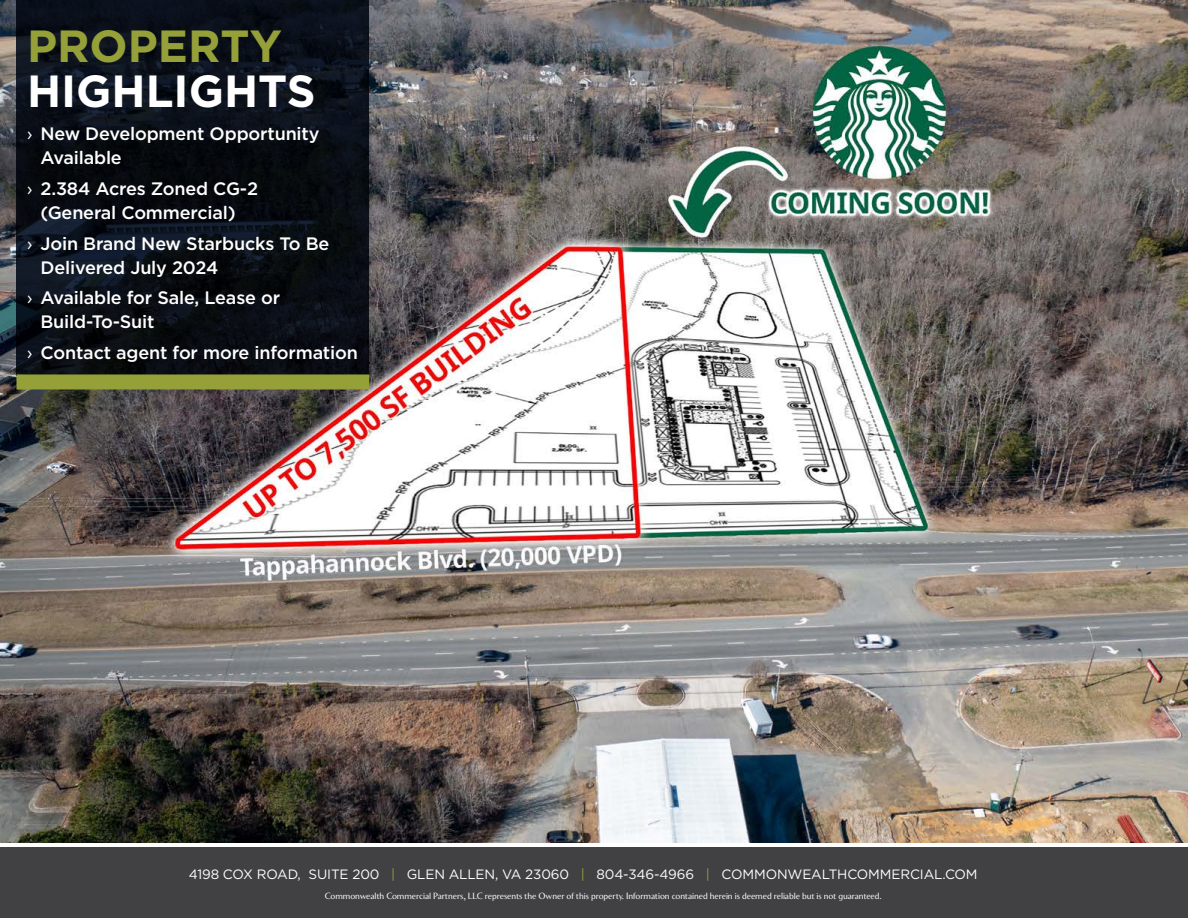
<style>
.page{position:relative;width:1188px;height:918px;background:#fff}
.page>*{position:absolute;margin:0;border:0;box-sizing:border-box;transform-origin:0 0}
.t1{font:700 45px "Gotham";color:#fff}
.t2{font:700 45px "Gotham";color:#95a039}
.t3{font:500 18px/24px "Gotham";letter-spacing:-.01em;color:#fff}
.t4{font:13.5px "Gotham";letter-spacing:-.01em;color:#fff}
.t5{font:9px "Clarice";letter-spacing:-.01em;color:#fff}
.s1{font-weight:400}
.s2{color:#95a039}
</style>
<div class="page">
<div style="left:0;top:848px;width:1188px;height:70px;background:#414042"></div>
<img style="left:0;top:0;width:1188px;height:842px">
<svg style="left:16px;top:0;width:353px;height:374px;background:#090e16"></svg>
<div style="left:16px;top:374px;width:353px;height:15px;background:#95a039"></div>
<h1 class="t2" style="left:27px;top:16px;width:256px">PROPERTY</h1>
<h1 class="t1" style="left:27px;top:61px;width:290px">HIGHLIGHTS</h1>
<p class="t3" style="left:40px;top:122px;width:281px;text-indent:-14px"><span class="s1">›</span> New Development Opportunity<br>Available</p>
<p class="t3" style="left:27px;top:176px;width:233px;text-align:center"><span class="s1">›</span> 2.384 Acres Zoned CG-2 (General Commercial)</p>
<p class="t3" style="left:40px;top:231px;width:290px;text-indent:-14px"><span class="s1">›</span> Join Brand New Starbucks To Be<br>Delivered July 2024</p>
<p class="t3" style="left:40px;top:286px;width:241px;text-indent:-14px"><span class="s1">›</span> Available for Sale, Lease or<br>Build-To-Suit</p>
<p class="t3" style="left:27px;top:341px;width:332px"><span class="s1">›</span> Contact agent for more information</p>
<p class="t4" style="left:189px;top:866px;width:790px">4198 COX ROAD, SUITE 200 <span class="s2">|</span> GLEN ALLEN, VA 23060 <span class="s2">|</span> 804-346-4966 <span class="s2">|</span> COMMONWEALTHCOMMERCIAL.COM</p>
<p class="t5" style="left:325px;top:891px;width:558px">Commonwealth Commercial Partners, LLC represents the Owner of this property. Information contained herein is deemed reliable but is not guaranteed.</p>
</div>
